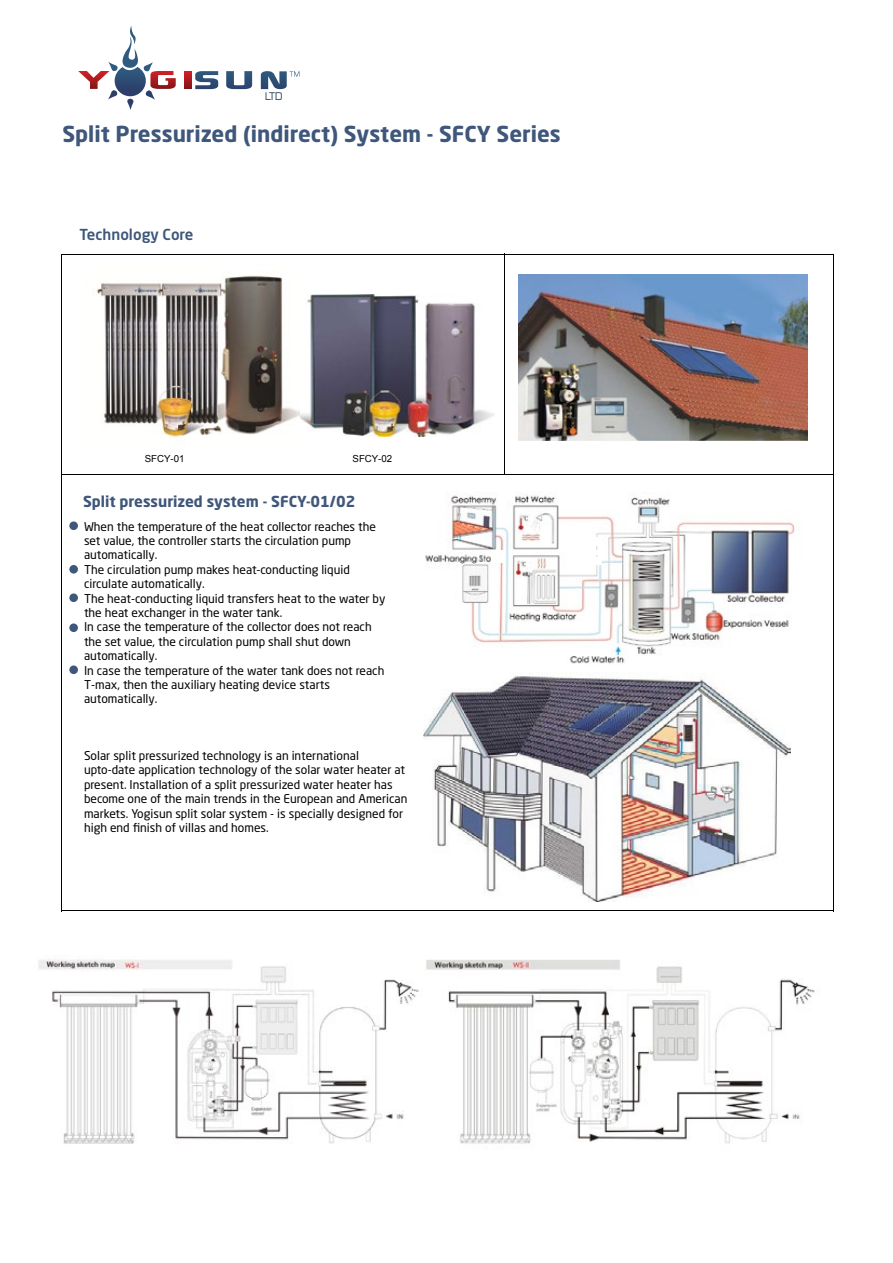
<style>
.page{position:relative;width:893px;height:1263px;background:#fff}
.page>*{position:absolute;margin:0;border:0;box-sizing:border-box;transform-origin:0 0}
.t1{font:700 21.75px "Neo Sans Std";color:#3f577a}
.t2{font:700 15px "Neo Sans Std";color:#3f577a}
.t3{font:500 15px "Neo Sans Std";color:#3f577a}
.t4{font:12px/14.4px "Neo Sans Std";color:#000}
.t5{font:10.5px "Square 721 BT";color:#2d415d}
.t6{font:9.75px "Arial";color:#000}
</style>
<div class="page">
<img style="left:425px;top:495px;width:370px;height:169px">
<hr style="left:61px;top:254px;width:773px;height:1px;background:#000">
<hr style="left:61px;top:474px;width:773px;height:1px;background:#000">
<hr style="left:61px;top:910px;width:773px;height:1px;background:#000">
<hr style="left:61px;top:254px;width:1px;height:657px;background:#000">
<hr style="left:504px;top:254px;width:1px;height:221px;background:#000">
<hr style="left:833px;top:254px;width:1px;height:657px;background:#000">
<img style="left:518px;top:274px;width:289px;height:166px">
<img style="left:299px;top:295px;width:195px;height:141px">
<img style="left:423px;top:674px;width:368px;height:228px">
<svg style="left:184px;top:71px;width:8px;height:18px"></svg>
<svg style="left:78px;top:26px;width:98px;height:84px"></svg>
<svg style="left:195px;top:71px;width:23px;height:18px"></svg>
<svg style="left:226px;top:71px;width:26px;height:18px"></svg>
<svg style="left:261px;top:71px;width:38px;height:18px"></svg>
<div style="left:69px;top:521px;width:9px;height:9px;background:#3f577a;border-radius:50%"></div>
<div style="left:69px;top:565px;width:9px;height:8px;background:#3f577a;border-radius:50%"></div>
<div style="left:69px;top:593px;width:9px;height:9px;background:#3f577a;border-radius:50%"></div>
<div style="left:69px;top:623px;width:9px;height:9px;background:#3f577a;border-radius:50%"></div>
<div style="left:69px;top:665px;width:9px;height:9px;background:#3f577a;border-radius:50%"></div>
<div style="left:587px;top:557px;width:15px;height:7px;background:#fff"></div>
<div style="left:573px;top:535px;width:13px;height:20px;background:#fff"></div>
<div style="left:592px;top:537px;width:10px;height:9px;background:#fff"></div>
<hr style="left:589px;top:551px;width:12px;height:4px;background:#fff">
<svg style="left:578px;top:559px;width:7px;height:5px"></svg>
<div style="left:491px;top:551px;width:14px;height:12px;background:#fff"></div>
<img style="left:94px;top:275px;width:205px;height:163px">
<img style="left:38px;top:958px;width:381px;height:186px">
<img style="left:426px;top:959px;width:389px;height:185px">
<p class="t5" style="left:265px;top:89px;width:19px">LTD</p>
<h1 class="t1" style="left:62px;top:120px;width:500px">Split Pressurized (indirect) System - SFCY Series</h1>
<p class="t3" style="left:79px;top:225px;width:116px">Technology Core</p>
<p class="t6" style="left:145px;top:452px;width:41px">SFCY-01</p>
<p class="t6" style="left:353px;top:452px;width:41px">SFCY-02</p>
<p class="t2" style="left:83px;top:492px;width:274px">Split pressurized system - SFCY-01/02</p>
<p class="t4" style="left:84px;top:519px;width:303px">When the temperature of the heat collector reaches the set value, the controller starts the circulation pump automatically.<br>The circulation pump makes heat-conducting liquid circulate automatically.<br>The heat-conducting liquid transfers heat to the water by the heat exchanger in the water tank.<br>In case the temperature of the collector does not reach the set value, the circulation pump shall shut down automatically.<br>In case the temperature of the water tank does not reach T-max, then the auxiliary heating device starts automatically.</p>
<p class="t4" style="left:84px;top:748px;width:325px">Solar split pressurized technology is an international upto-date application technology of the solar water heater at present. Installation of a split pressurized water heater has become one of the main trends in the European and American markets. Yogisun split solar system - is specially designed for high end finish of villas and homes.</p>
</div>
